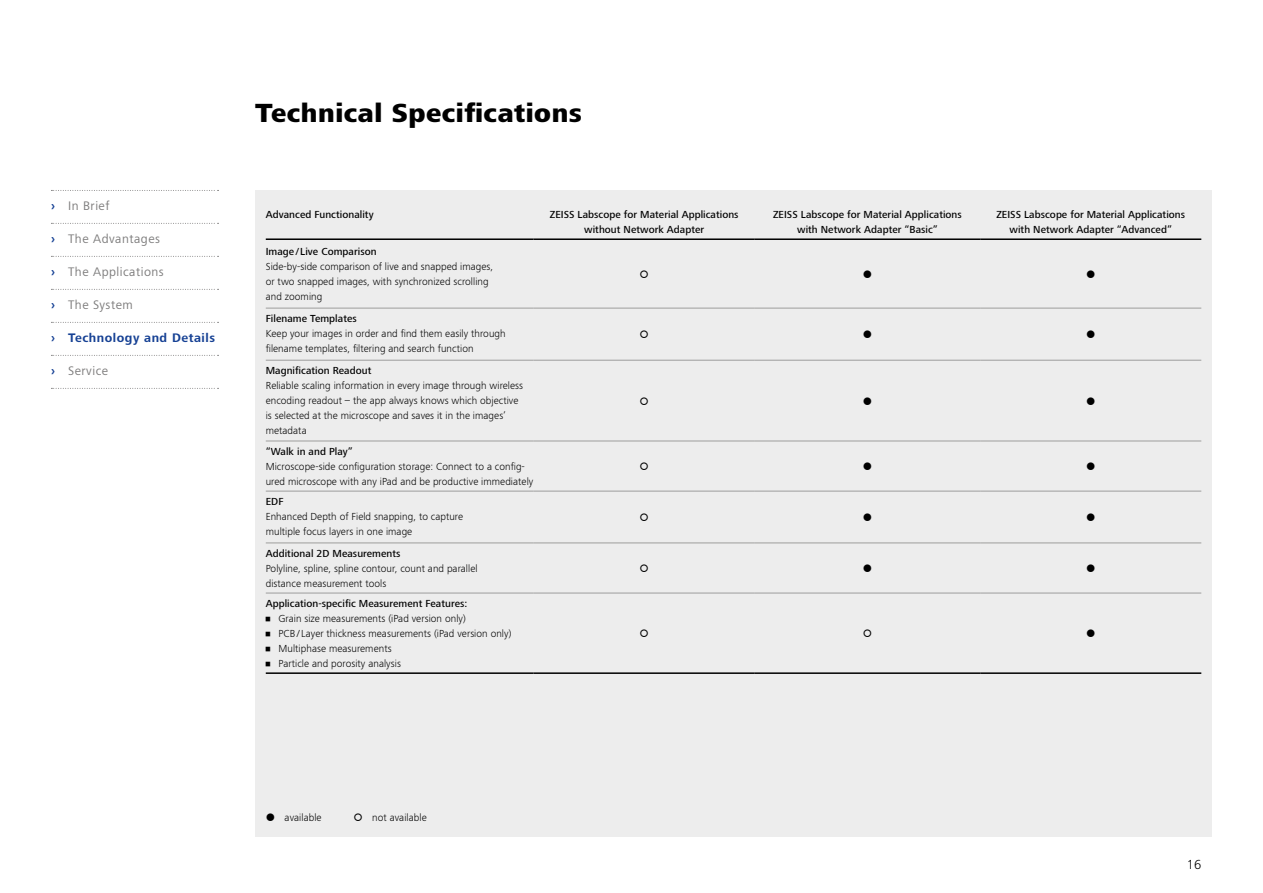
<style>
.page{position:relative;width:1263px;height:893px;background:#fff}
.page>*{position:absolute;margin:0;border:0;box-sizing:border-box;transform-origin:0 0}
.t1{font:800 27px "ZEISS Frutiger Next W1 G";letter-spacing:.02em;color:#000}
.t2{font:300 13.5px "ZEISS Frutiger Next W1 G";color:#000}
.t3{font:12.75px "ZEISS Frutiger Next W1 G";letter-spacing:.04em;color:#7c7b7b}
.t4{font:700 12.75px "ZEISS Frutiger Next W1 G";letter-spacing:.04em;color:#164194}
.t5{font:300 10.5px/15px "ZEISS Frutiger Next W1 G";letter-spacing:.005em;color:#000}
.t6{font:500 10.5px/15px "ZEISS Frutiger Next W1 G";letter-spacing:.005em;color:#000;text-align:center}
.s1{font-weight:700;color:#164194}
</style>
<div class="page">
<div style="left:255px;top:190px;width:957px;height:646px;background:#ededed"></div>
<hr style="left:266px;top:238px;width:268px;height:2px;background:#000">
<hr style="left:266px;top:360px;width:268px;height:1px;background:#9d9d9c">
<hr style="left:534px;top:360px;width:221px;height:1px;background:#9d9d9c">
<hr style="left:755px;top:360px;width:225px;height:1px;background:#9d9d9c">
<hr style="left:980px;top:360px;width:221px;height:1px;background:#9d9d9c">
<hr style="left:266px;top:441px;width:268px;height:1px;background:#9d9d9c">
<hr style="left:534px;top:441px;width:221px;height:1px;background:#9d9d9c">
<hr style="left:755px;top:441px;width:225px;height:1px;background:#9d9d9c">
<hr style="left:980px;top:441px;width:221px;height:1px;background:#9d9d9c">
<hr style="left:266px;top:308px;width:268px;height:1px;background:#9d9d9c">
<hr style="left:534px;top:308px;width:221px;height:1px;background:#9d9d9c">
<hr style="left:755px;top:308px;width:225px;height:1px;background:#9d9d9c">
<hr style="left:980px;top:308px;width:221px;height:1px;background:#9d9d9c">
<hr style="left:266px;top:491px;width:268px;height:1px;background:#9d9d9c">
<hr style="left:534px;top:491px;width:221px;height:1px;background:#9d9d9c">
<hr style="left:755px;top:491px;width:225px;height:1px;background:#9d9d9c">
<hr style="left:980px;top:491px;width:221px;height:1px;background:#9d9d9c">
<hr style="left:266px;top:543px;width:268px;height:1px;background:#9d9d9c">
<hr style="left:534px;top:543px;width:221px;height:1px;background:#9d9d9c">
<hr style="left:755px;top:543px;width:225px;height:1px;background:#9d9d9c">
<hr style="left:980px;top:543px;width:221px;height:1px;background:#9d9d9c">
<hr style="left:266px;top:593px;width:268px;height:1px;background:#9d9d9c">
<hr style="left:534px;top:593px;width:221px;height:1px;background:#9d9d9c">
<hr style="left:755px;top:593px;width:225px;height:1px;background:#9d9d9c">
<hr style="left:980px;top:593px;width:221px;height:1px;background:#9d9d9c">
<hr style="left:266px;top:672px;width:268px;height:2px;background:#000">
<hr style="left:534px;top:672px;width:221px;height:2px;background:#000">
<hr style="left:755px;top:672px;width:225px;height:2px;background:#000">
<hr style="left:980px;top:672px;width:221px;height:2px;background:#000">
<hr style="left:534px;top:238px;width:221px;height:2px;background:#000">
<hr style="left:755px;top:238px;width:225px;height:2px;background:#000">
<hr style="left:980px;top:238px;width:221px;height:2px;background:#000">
<svg style="left:51px;top:190px;width:168px;height:1px"></svg>
<svg style="left:51px;top:223px;width:168px;height:1px"></svg>
<svg style="left:51px;top:256px;width:168px;height:1px"></svg>
<svg style="left:51px;top:289px;width:168px;height:1px"></svg>
<svg style="left:51px;top:322px;width:168px;height:1px"></svg>
<svg style="left:51px;top:355px;width:168px;height:1px"></svg>
<svg style="left:51px;top:388px;width:168px;height:1px"></svg>
<p class="t3" style="left:51px;top:197px;width:60px"><span class="s1">›</span> In Brief</p>
<p class="t3" style="left:51px;top:230px;width:111px"><span class="s1">›</span> The Advantages</p>
<p class="t3" style="left:51px;top:263px;width:114px"><span class="s1">›</span> The Applications</p>
<p class="t3" style="left:51px;top:296px;width:83px"><span class="s1">›</span> The System</p>
<p class="t4" style="left:51px;top:329px;width:166px">› Technology and Details</p>
<p class="t3" style="left:51px;top:362px;width:59px"><span class="s1">›</span> Service</p>
<h1 class="t1" style="left:255px;top:93px;width:328px">Technical Specifications</h1>
<p class="t6" style="left:266px;top:207px;width:109px">Advanced Functionality</p>
<p class="t6" style="left:550px;top:207px;width:190px">ZEISS Labscope for Material Applications without Network Adapter</p>
<p class="t6" style="left:773px;top:207px;width:190px">ZEISS Labscope for Material Applications with Network Adapter “Basic”</p>
<p class="t6" style="left:996px;top:207px;width:190px">ZEISS Labscope for Material Applications with Network Adapter “Advanced”</p>
<p class="t6" style="left:266px;top:244px;width:112px">Image / Live Comparison</p>
<p class="t5" style="left:266px;top:259px;width:229px">Side-by-side comparison of live and snapped images, or two snapped images, with synchronized scrolling and zooming</p>
<p class="t6" style="left:266px;top:311px;width:93px">Filename Templates</p>
<p class="t5" style="left:266px;top:326px;width:241px">Keep your images in order and find them easily through filename templates, filtering and search function</p>
<p class="t6" style="left:266px;top:363px;width:107px">Magnification Readout</p>
<p class="t5" style="left:266px;top:378px;width:259px">Reliable scaling information in every image through wireless encoding readout – the app always knows which objective is selected at the microscope and saves it in the images’ metadata</p>
<p class="t6" style="left:266px;top:444px;width:88px">“Walk in and Play”</p>
<p class="t5" style="left:266px;top:458px;width:269px">Microscope-side configuration storage: Connect to a config&shy;ured microscope with any iPad and be productive immediately</p>
<p class="t6" style="left:266px;top:494px;width:19px">EDF</p>
<p class="t5" style="left:266px;top:509px;width:199px">Enhanced Depth of Field snapping, to capture multiple focus layers in one image</p>
<p class="t6" style="left:266px;top:546px;width:136px">Additional 2D Measurements</p>
<p class="t5" style="left:266px;top:560px;width:213px">Polyline, spline, spline contour, count and parallel distance measurement tools</p>
<p class="t6" style="left:266px;top:596px;width:203px">Application-specific Measurement Features:</p>
<p class="t5" style="left:266px;top:610px;width:202px">• Grain size measurements (iPad version only)</p>
<p class="t5" style="left:266px;top:625px;width:247px">• PCB / Layer thickness measurements (iPad version only)</p>
<p class="t5" style="left:266px;top:640px;width:127px">• Multiphase measurements</p>
<p class="t5" style="left:266px;top:655px;width:137px">• Particle and porosity analysis</p>
<p class="t5" style="left:285px;top:810px;width:39px">available</p>
<p class="t5" style="left:372px;top:810px;width:56px">not available</p>
<p class="t2" style="left:1187px;top:855px;width:16px">16</p>
</div>
